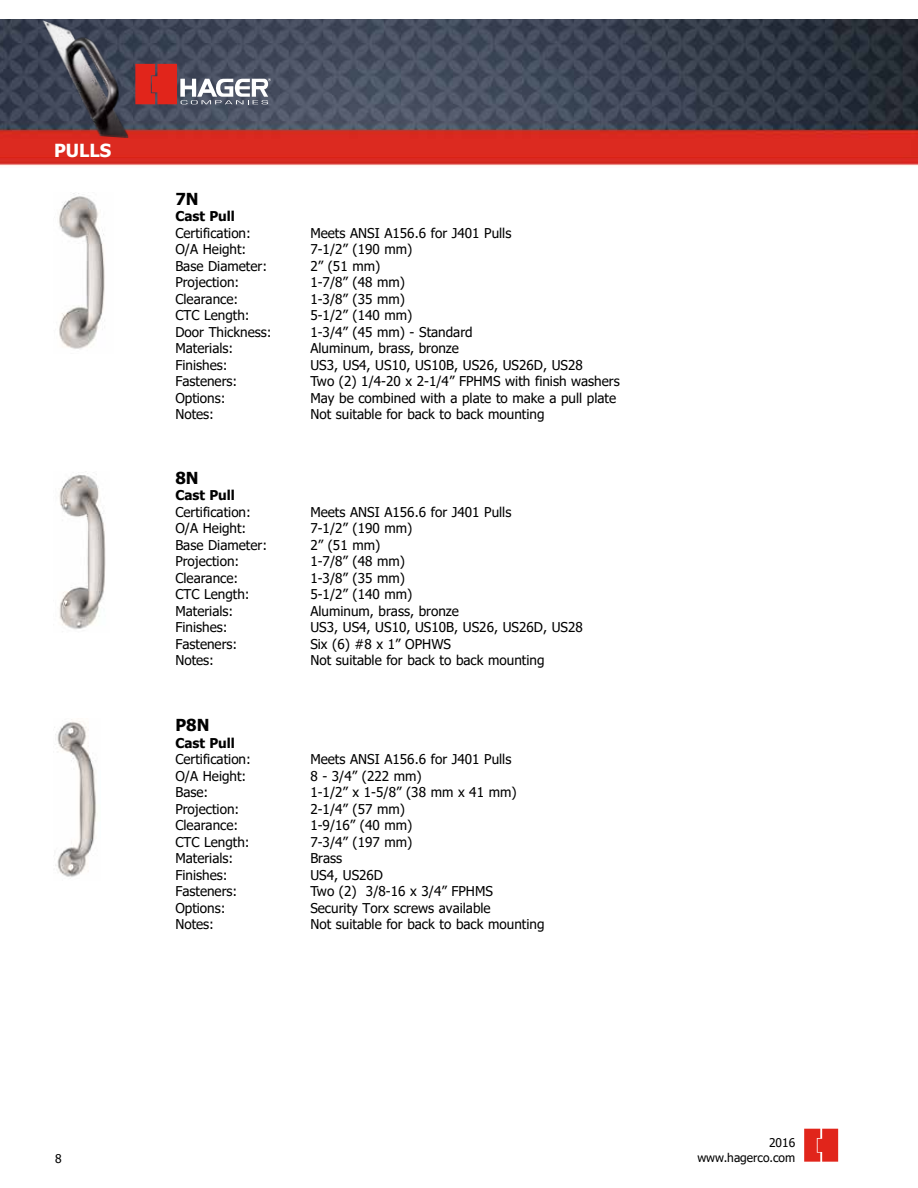
<style>
.page{position:relative;width:918px;height:1188px;background:#fff}
.page>*{position:absolute;margin:0;border:0;box-sizing:border-box;transform-origin:0 0}
.t1{font:700 18px "Tahoma";color:#fff}
.t2{font:700 16.5px "Tahoma";color:#000}
.t3{font:13.5px "Tahoma";color:#000}
.t4{font:700 13.5px "Tahoma";color:#000}
.t5{font:12px "Tahoma";color:#000}
</style>
<div class="page">
<svg style="left:804px;top:1129px;width:34px;height:33px"></svg>
<img style="left:0;top:19px;width:918px;height:147px">
<svg style="left:135px;top:64px;width:136px;height:40px;background:#966269"></svg>
<img style="left:59px;top:193px;width:46px;height:156px">
<img style="left:59px;top:473px;width:47px;height:156px">
<img style="left:54px;top:719px;width:42px;height:158px">
<h1 class="t1" style="left:54px;top:138px;width:59px">PULLS</h1>
<p class="t2" style="left:175px;top:187px;width:25px">7N</p>
<p class="t4" style="left:175px;top:207px;width:61px">Cast Pull</p>
<p class="t3" style="left:175px;top:224px;width:77px">Certification:</p>
<p class="t3" style="left:310px;top:224px;width:203px">Meets ANSI A156.6 for J401 Pulls</p>
<p class="t3" style="left:175px;top:240px;width:73px">O/A Height:</p>
<p class="t3" style="left:310px;top:240px;width:103px">7-1/2” (190 mm)</p>
<p class="t3" style="left:175px;top:257px;width:93px">Base Diameter:</p>
<p class="t3" style="left:310px;top:257px;width:71px">2” (51 mm)</p>
<p class="t3" style="left:175px;top:273px;width:66px">Projection:</p>
<p class="t3" style="left:310px;top:273px;width:96px">1-7/8” (48 mm)</p>
<p class="t3" style="left:175px;top:290px;width:64px">Clearance:</p>
<p class="t3" style="left:310px;top:290px;width:96px">1-3/8” (35 mm)</p>
<p class="t3" style="left:175px;top:306px;width:76px">CTC Length:</p>
<p class="t3" style="left:310px;top:306px;width:103px">5-1/2” (140 mm)</p>
<p class="t3" style="left:175px;top:323px;width:98px">Door Thickness:</p>
<p class="t3" style="left:310px;top:323px;width:164px">1-3/4” (45 mm) - Standard</p>
<p class="t3" style="left:175px;top:339px;width:60px">Materials:</p>
<p class="t3" style="left:310px;top:339px;width:150px">Aluminum, brass, bronze</p>
<p class="t3" style="left:175px;top:356px;width:54px">Finishes:</p>
<p class="t3" style="left:310px;top:356px;width:274px">US3, US4, US10, US10B, US26, US26D, US28</p>
<p class="t3" style="left:175px;top:372px;width:64px">Fasteners:</p>
<p class="t3" style="left:310px;top:372px;width:311px">Two (2) 1/4-20 x 2-1/4” FPHMS with finish washers</p>
<p class="t3" style="left:175px;top:389px;width:52px">Options:</p>
<p class="t3" style="left:310px;top:389px;width:307px">May be combined with a plate to make a pull plate</p>
<p class="t3" style="left:175px;top:405px;width:40px">Notes:</p>
<p class="t3" style="left:310px;top:405px;width:236px">Not suitable for back to back mounting</p>
<p class="t2" style="left:175px;top:466px;width:25px">8N</p>
<p class="t4" style="left:175px;top:486px;width:61px">Cast Pull</p>
<p class="t3" style="left:175px;top:503px;width:77px">Certification:</p>
<p class="t3" style="left:310px;top:503px;width:203px">Meets ANSI A156.6 for J401 Pulls</p>
<p class="t3" style="left:175px;top:519px;width:73px">O/A Height:</p>
<p class="t3" style="left:310px;top:519px;width:103px">7-1/2” (190 mm)</p>
<p class="t3" style="left:175px;top:536px;width:93px">Base Diameter:</p>
<p class="t3" style="left:310px;top:536px;width:71px">2” (51 mm)</p>
<p class="t3" style="left:175px;top:552px;width:66px">Projection:</p>
<p class="t3" style="left:310px;top:552px;width:96px">1-7/8” (48 mm)</p>
<p class="t3" style="left:175px;top:569px;width:64px">Clearance:</p>
<p class="t3" style="left:310px;top:569px;width:96px">1-3/8” (35 mm)</p>
<p class="t3" style="left:175px;top:585px;width:76px">CTC Length:</p>
<p class="t3" style="left:310px;top:585px;width:103px">5-1/2” (140 mm)</p>
<p class="t3" style="left:175px;top:602px;width:60px">Materials:</p>
<p class="t3" style="left:310px;top:602px;width:150px">Aluminum, brass, bronze</p>
<p class="t3" style="left:175px;top:618px;width:54px">Finishes:</p>
<p class="t3" style="left:310px;top:618px;width:274px">US3, US4, US10, US10B, US26, US26D, US28</p>
<p class="t3" style="left:175px;top:635px;width:64px">Fasteners:</p>
<p class="t3" style="left:310px;top:635px;width:142px">Six (6) #8 x 1” OPHWS</p>
<p class="t3" style="left:175px;top:651px;width:40px">Notes:</p>
<p class="t3" style="left:310px;top:651px;width:236px">Not suitable for back to back mounting</p>
<p class="t2" style="left:175px;top:714px;width:36px">P8N</p>
<p class="t4" style="left:175px;top:733px;width:61px">Cast Pull</p>
<p class="t3" style="left:175px;top:750px;width:77px">Certification:</p>
<p class="t3" style="left:310px;top:750px;width:203px">Meets ANSI A156.6 for J401 Pulls</p>
<p class="t3" style="left:175px;top:767px;width:73px">O/A Height:</p>
<p class="t3" style="left:310px;top:767px;width:113px">8 - 3/4” (222 mm)</p>
<p class="t3" style="left:175px;top:783px;width:35px">Base:</p>
<p class="t3" style="left:310px;top:783px;width:208px">1-1/2” x 1-5/8” (38 mm x 41 mm)</p>
<p class="t3" style="left:175px;top:800px;width:66px">Projection:</p>
<p class="t3" style="left:310px;top:800px;width:96px">2-1/4” (57 mm)</p>
<p class="t3" style="left:175px;top:816px;width:64px">Clearance:</p>
<p class="t3" style="left:310px;top:816px;width:103px">1-9/16” (40 mm)</p>
<p class="t3" style="left:175px;top:833px;width:76px">CTC Length:</p>
<p class="t3" style="left:310px;top:833px;width:103px">7-3/4” (197 mm)</p>
<p class="t3" style="left:175px;top:849px;width:60px">Materials:</p>
<p class="t3" style="left:310px;top:849px;width:33px">Brass</p>
<p class="t3" style="left:175px;top:866px;width:54px">Finishes:</p>
<p class="t3" style="left:310px;top:866px;width:74px">US4, US26D</p>
<p class="t3" style="left:175px;top:882px;width:64px">Fasteners:</p>
<p class="t3" style="left:310px;top:882px;width:184px">Two (2) 3/8-16 x 3/4” FPHMS</p>
<p class="t3" style="left:175px;top:899px;width:52px">Options:</p>
<p class="t3" style="left:310px;top:899px;width:182px">Security Torx screws available</p>
<p class="t3" style="left:175px;top:915px;width:40px">Notes:</p>
<p class="t3" style="left:310px;top:915px;width:236px">Not suitable for back to back mounting</p>
<p class="t5" style="left:769px;top:1135px;width:28px">2016</p>
<p class="t5" style="left:55px;top:1150px;width:8px">8</p>
<p class="t5" style="left:697px;top:1149px;width:99px">www.hagerco.com</p>
</div>
